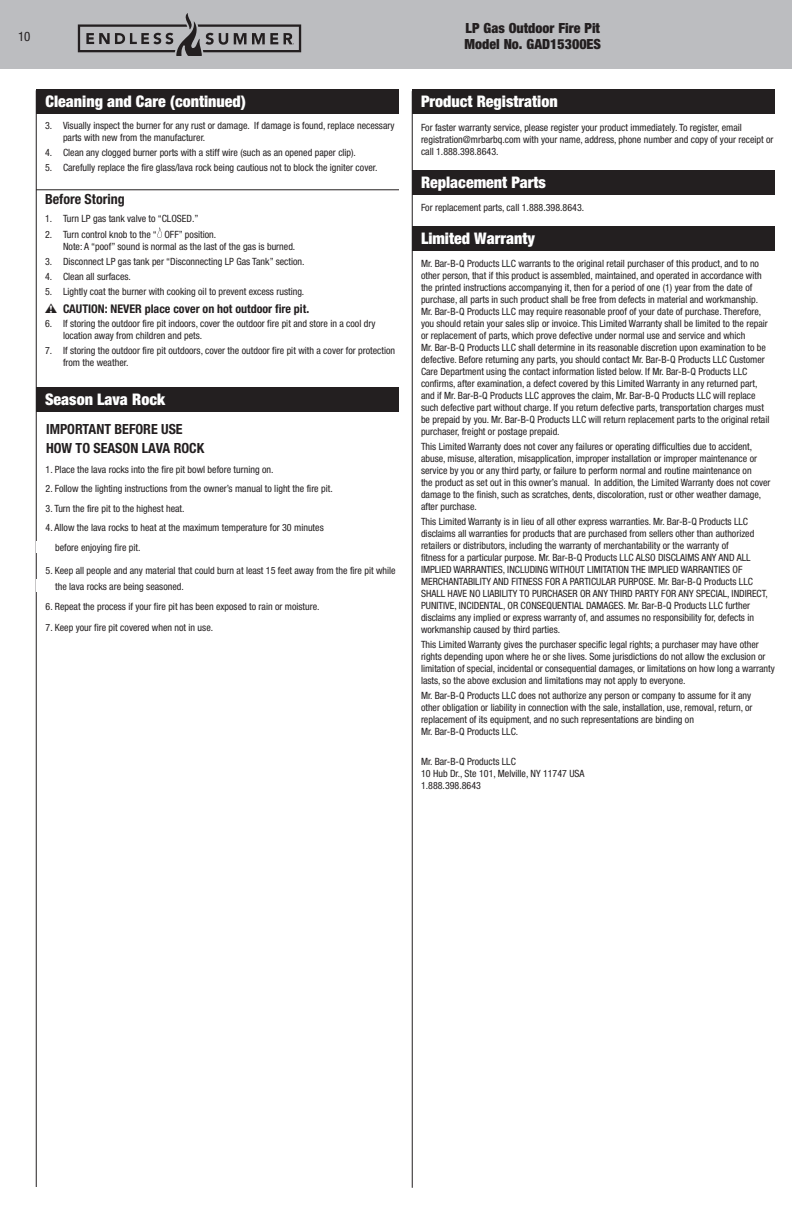
<style>
.page{position:relative;width:792px;height:1224px;background:#fff}
.page>*{position:absolute;margin:0;border:0;box-sizing:border-box;transform-origin:0 0}
.Section_Header{font:900 condensed 16px "Helvetica Neue LT Std";color:#fff}
.Step_Header{font:700 condensed 14px "Helvetica Neue LT Std";color:#231f20}
.t1{font:900 condensed 14px "Helvetica Neue LT Std";color:#231f20}
.Sub_Section_1{font:700 condensed 14px "Helvetica Neue LT Std";color:#231f20}
.t2{font:condensed 13px "Helvetica Neue LT Std";color:#231f20}
.t3{font:700 condensed 12px "Helvetica Neue LT Std";color:#231f20}
.Step_Header-2{font:condensed 10px/12px "Helvetica Neue LT Std";color:#231f20}
.s1{font-family:"Warnings";font-weight:400;font-stretch:normal}
</style>
<div class="page">
<div style="left:412px;top:89px;width:363px;height:25px;background:#231f20"></div>
<div style="left:412px;top:170px;width:363px;height:24px;background:#231f20"></div>
<div style="left:412px;top:226px;width:363px;height:25px;background:#231f20"></div>
<hr style="left:36px;top:190px;width:363px;height:1px;background:#231f20">
<svg style="left:157px;top:227px;width:5px;height:11px"></svg>
<div style="left:36px;top:387px;width:363px;height:25px;background:#231f20"></div>
<hr style="left:36px;top:90px;width:1px;height:1097px;background:#231f20">
<div style="left:36px;top:89px;width:364px;height:25px;background:#231f20"></div>
<div style="left:0;top:0;width:792px;height:69px;background:#bcbdc0"></div>
<svg style="left:78px;top:13px;width:223px;height:43px"></svg>
<div style="left:36px;top:541px;width:18px;height:12px;background:#fff"></div>
<div style="left:36px;top:580px;width:18px;height:12px;background:#fff"></div>
<hr style="left:412px;top:91px;width:1px;height:1097px;background:#231f20">
<p class="t2" style="left:18px;top:29px;width:14px">10</p>
<p class="Section_Header" style="left:45px;top:92px;width:202px">Cleaning and Care (continued)</p>
<p class="Step_Header-2" style="left:63px;top:120px;width:333px;text-indent:-18px">3. Visually inspect the burner for any rust or damage. If damage is found, replace necessary parts with new from the manufacturer.</p>
<p class="Step_Header-2" style="left:45px;top:147px;width:311px">4. Clean any clogged burner ports with a stiff wire (such as an opened paper clip).</p>
<p class="Step_Header-2" style="left:45px;top:162px;width:332px">5. Carefully replace the fi re glass/lava rock being cautious not to block the igniter cover.</p>
<p class="Sub_Section_1" style="left:45px;top:191px;width:81px">Before Storing</p>
<p class="Step_Header-2" style="left:45px;top:213px;width:155px">1. Turn LP gas tank valve to “CLOSED.”</p>
<p class="Step_Header-2" style="left:63px;top:229px;width:232px;text-indent:-18px">2. Turn control knob to the “ OFF” position.<br>Note: A “poof” sound is normal as the last of the gas is burned.</p>
<p class="Step_Header-2" style="left:45px;top:255px;width:260px">3. Disconnect LP gas tank per “Disconnecting LP Gas Tank” section.</p>
<p class="Step_Header-2" style="left:45px;top:270px;width:86px">4. Clean all surfaces.</p>
<p class="Step_Header-2" style="left:45px;top:285px;width:259px">5. Lightly coat the burner with cooking oil to prevent excess rusting.</p>
<p class="t3" style="left:45px;top:301px;width:266px"><span class="s1">W</span> CAUTION: NEVER place cover on hot outdoor fire pit.</p>
<p class="Step_Header-2" style="left:63px;top:318px;width:314px;text-indent:-18px">6. If storing the outdoor fire pit indoors, cover the outdoor fire pit and store in a cool dry location away from children and pets.</p>
<p class="Step_Header-2" style="left:63px;top:345px;width:334px;text-indent:-18px">7. If storing the outdoor fire pit outdoors, cover the outdoor fire pit with a cover for protection from the weather.</p>
<p class="Section_Header" style="left:45px;top:390px;width:122px">Season Lava Rock</p>
<p class="Step_Header" style="left:46px;top:421px;width:138px">IMPORTANT BEFORE USE</p>
<p class="Step_Header" style="left:46px;top:440px;width:160px">HOW TO SEASON LAVA ROCK</p>
<p class="Step_Header-2" style="left:46px;top:463px;width:228px">1. Place the lava rocks into the fire pit bowl before turning on.</p>
<p class="Step_Header-2" style="left:46px;top:483px;width:287px">2. Follow the lighting instructions from the owner’s manual to light the fire pit.</p>
<p class="Step_Header-2" style="left:46px;top:502px;width:139px">3. Turn the fire pit to the highest heat.</p>
<p class="Step_Header-2" style="left:46px;top:522px;width:280px">4. Allow the lava rocks to heat at the maximum temperature for 30 minutes</p>
<p class="Step_Header-2" style="left:36px;top:541px;width:105px">1111before enjoying fire pit.</p>
<p class="Step_Header-2" style="left:36px;top:563px;width:361px;line-height:16px;text-indent:10px">5. Keep all people and any material that could burn at least 15 feet away from the fire pit while<br>1111the lava rocks are being seasoned.</p>
<p class="Step_Header-2" style="left:46px;top:600px;width:274px">6. Repeat the process if your fire pit has been exposed to rain or moisture.</p>
<p class="Step_Header-2" style="left:46px;top:621px;width:168px">7. Keep your fire pit covered when not in use.</p>
<p class="t1" style="left:466px;top:19px;width:136px">LP Gas Outdoor Fire Pit</p>
<p class="t1" style="left:464px;top:36px;width:138px">Model No. GAD15300ES</p>
<p class="Section_Header" style="left:421px;top:92px;width:138px">Product Registration</p>
<p class="Step_Header-2" style="left:421px;top:121px;width:354px">For faster warranty service, please register your product immediately. To register, email registration@mrbarbq.com with your name, address, phone number and copy of your receipt or call 1.888.398.8643.</p>
<p class="Section_Header" style="left:421px;top:172px;width:127px">Replacement Parts</p>
<p class="Step_Header-2" style="left:421px;top:201px;width:163px">For replacement parts, call 1.888.398.8643.</p>
<p class="Section_Header" style="left:421px;top:229px;width:115px">Limited Warranty</p>
<p class="Step_Header-2" style="left:421px;top:258px;width:350px">Mr. Bar-B-Q Products LLC warrants to the original retail purchaser of this product, and to no other person, that if this product is assembled, maintained, and operated in accordance with the printed instructions accompanying it, then for a period of one (1) year from the date of purchase, all parts in such product shall be free from defects in material and workmanship.<br>Mr. Bar-B-Q Products LLC may require reasonable proof of your date of purchase. Therefore, you should retain your sales slip or invoice. This Limited Warranty shall be limited to the repair or replacement of parts, which prove defective under normal use and service and which<br>Mr. Bar-B-Q Products LLC shall determine in its reasonable discretion upon examination to be defective. Before returning any parts, you should contact Mr. Bar-B-Q Products LLC Customer Care Department using the contact information listed below. If Mr. Bar-B-Q Products LLC<br>confi rms, after examination, a defect covered by this Limited Warranty in any returned part, and if Mr. Bar-B-Q Products LLC approves the claim, Mr. Bar-B-Q Products LLC will replace such defective part without charge. If you return defective parts, transportation charges must be prepaid by you. Mr. Bar-B-Q Products LLC will return replacement parts to the original retail purchaser, freight or postage prepaid.</p>
<p class="Step_Header-2" style="left:421px;top:441px;width:351px">This Limited Warranty does not cover any failures or operating difficulties due to accident, abuse, misuse, alteration, misapplication, improper installation or improper maintenance or service by you or any third party, or failure to perform normal and routine maintenance on<br>the product as set out in this owner’s manual. In addition, the Limited Warranty does not cover damage to the fi nish, such as scratches, dents, discoloration, rust or other weather damage, after purchase.</p>
<p class="Step_Header-2" style="left:421px;top:516px;width:348px">This Limited Warranty is in lieu of all other express warranties. Mr. Bar-B-Q Products LLC disclaims all warranties for products that are purchased from sellers other than authorized retailers or distributors, including the warranty of merchantability or the warranty of<br>fitness for a particular purpose. Mr. Bar-B-Q Products LLC ALSO DISCLAIMS ANY AND ALL IMPLIED WARRANTIES, INCLUDING WITHOUT LIMITATION THE IMPLIED WARRANTIES OF MERCHANTABILITY AND FITNESS FOR A PARTICULAR PURPOSE. Mr. Bar-B-Q Products LLC SHALL HAVE NO LIABILITY TO PURCHASER OR ANY THIRD PARTY FOR ANY SPECIAL, INDIRECT, PUNITIVE, INCIDENTAL, OR CONSEQUENTIAL DAMAGES. Mr. Bar-B-Q Products LLC further disclaims any implied or express warranty of, and assumes no responsibility for, defects in workmanship caused by third parties.</p>
<p class="Step_Header-2" style="left:421px;top:638px;width:355px">This Limited Warranty gives the purchaser specific legal rights; a purchaser may have other rights depending upon where he or she lives. Some jurisdictions do not allow the exclusion or limitation of special, incidental or consequential damages, or limitations on how long a warranty lasts, so the above exclusion and limitations may not apply to everyone.</p>
<p class="Step_Header-2" style="left:421px;top:689px;width:333px">Mr. Bar-B-Q Products LLC does not authorize any person or company to assume for it any other obligation or liability in connection with the sale, installation, use, removal, return, or replacement of its equipment, and no such representations are binding on<br>Mr. Bar-B-Q Products LLC.</p>
<p class="Step_Header-2" style="left:421px;top:755px;width:96px">Mr. Bar-B-Q Products LLC</p>
<p class="Step_Header-2" style="left:421px;top:767px;width:165px">10 Hub Dr., Ste 101, Melville, NY 11747 USA</p>
<p class="Step_Header-2" style="left:421px;top:779px;width:61px">1.888.398.8643</p>
</div>
